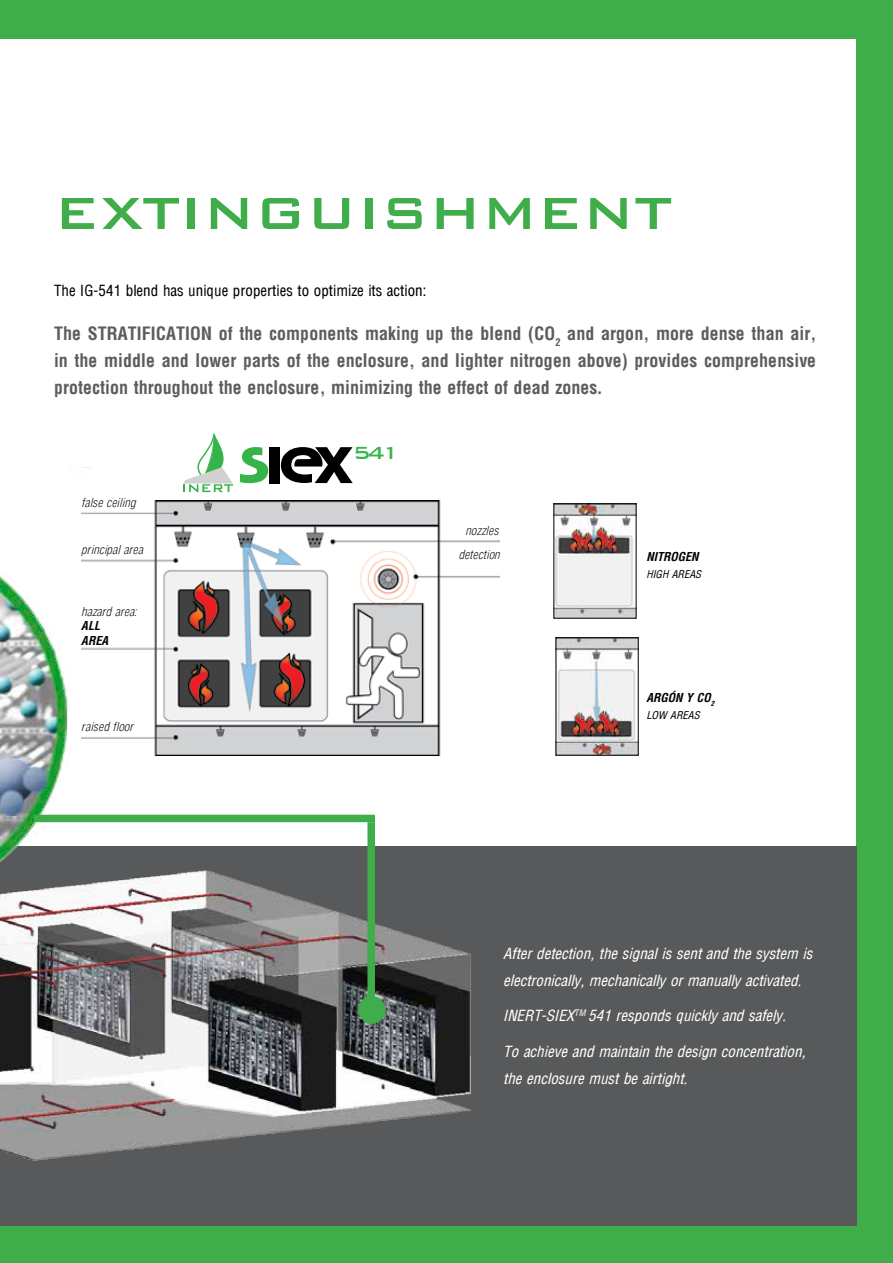
<style>
.page{position:relative;width:893px;height:1263px;background:#fff}
.page>*{position:absolute;margin:0;border:0;box-sizing:border-box;transform-origin:0 0}
.t1{font:500 60px "Bank Gothic BT";color:#3fad49}
.t2{font:500 23.55px "Bank Gothic BT";color:#36b449}
.t3{font:700 condensed 18px/27px "Arena";color:#5d5d5f;text-align:justify}
.t4{font:italic condensed 15px/27px "Arena";color:#fff}
.t5{font:15px "Arena Condensed";color:#000}
.t6{font:italic 300 condensed 12px/23.7px "Arena";color:#000;text-align:center}
.t7{font:italic 700 condensed 12px/14.4px "Arena";color:#000}
.t8{font:italic condensed 10.5px "Arena";color:#000}
</style>
<div class="page">
<div style="left:0;top:0;width:893px;height:38px;background:#3fad49"></div>
<div style="left:0;top:1226px;width:893px;height:37px;background:#3fad49"></div>
<div style="left:856px;top:0;width:37px;height:1263px;background:#3fad49"></div>
<div style="left:0;top:846px;width:856px;height:380px;background:#57595b"></div>
<img style="left:128px;top:501px;width:371px;height:254px">
<img style="left:555px;top:505px;width:79px;height:112px">
<div style="left:553px;top:503px;width:83px;height:116px;border:1px solid #000"></div>
<img style="left:558px;top:639px;width:79px;height:114px">
<img style="left:0;top:468px;width:128px;height:303px">
<img style="left:0;top:771px;width:471px;height:390px">
<div style="left:34px;top:815px;width:341px;height:7px;background:#3fad49"></div>
<div style="left:367px;top:822px;width:8px;height:182px;background:#3fad49"></div>
<div style="left:358px;top:996px;width:27px;height:28px;background:#3fad49;border-radius:50%"></div>
<svg style="left:240px;top:447px;width:28px;height:36px"></svg>
<svg style="left:281px;top:447px;width:72px;height:36px"></svg>
<div style="left:269px;top:447px;width:11px;height:36px;background:#000"></div>
<svg style="left:183px;top:433px;width:50px;height:59px"></svg>
<h1 class="t1" style="left:54px;top:180px;width:620px">EXTINGUISHMENT</h1>
<p class="t5" style="left:54px;top:282px;width:374px">The IG-541 blend has unique properties to optimize its action:</p>
<p class="t3" style="left:54px;top:320px;width:764px">The STRATIFICATION of the components making up the blend (CO<sub>2</sub> and argon, more dense than air, in the middle and lower parts of the enclosure, and lighter nitrogen above) provides comprehensive protection throughout the enclosure, minimizing the effect of dead zones.</p>
<p class="t6" style="left:81px;top:491px;width:56px">false ceiling</p>
<p class="t6" style="left:81px;top:538px;width:63px">principal area</p>
<p class="t6" style="left:81px;top:600px;width:57px">hazard area:</p>
<p class="t7" style="left:81px;top:619px;width:28px">ALL<br>AREA</p>
<p class="t6" style="left:81px;top:715px;width:54px">raised floor</p>
<h2 class="t2" style="left:353px;top:440px;width:48px">541</h2>
<p class="t6" style="left:458px;top:519px;width:43px">nozzles detection</p>
<p class="t7" style="left:646px;top:550px;width:54px">NITROGEN</p>
<p class="t8" style="left:646px;top:568px;width:56px">HIGH AREAS</p>
<p class="t7" style="left:646px;top:691px;width:69px">ARGÓN Y CO<sub>2</sub></p>
<p class="t8" style="left:646px;top:709px;width:55px">LOW AREAS</p>
<p class="t4" style="left:503px;top:940px;width:311px">After detection, the signal is sent and the system is electronically, mechanically or manually activated.</p>
<p class="t4" style="left:503px;top:1002px;width:284px">INERT-SIEX<sup>TM</sup> 541 responds quickly and safely.</p>
<p class="t4" style="left:503px;top:1038px;width:304px">To achieve and maintain the design concentration, the enclosure must be airtight.</p>
</div>
